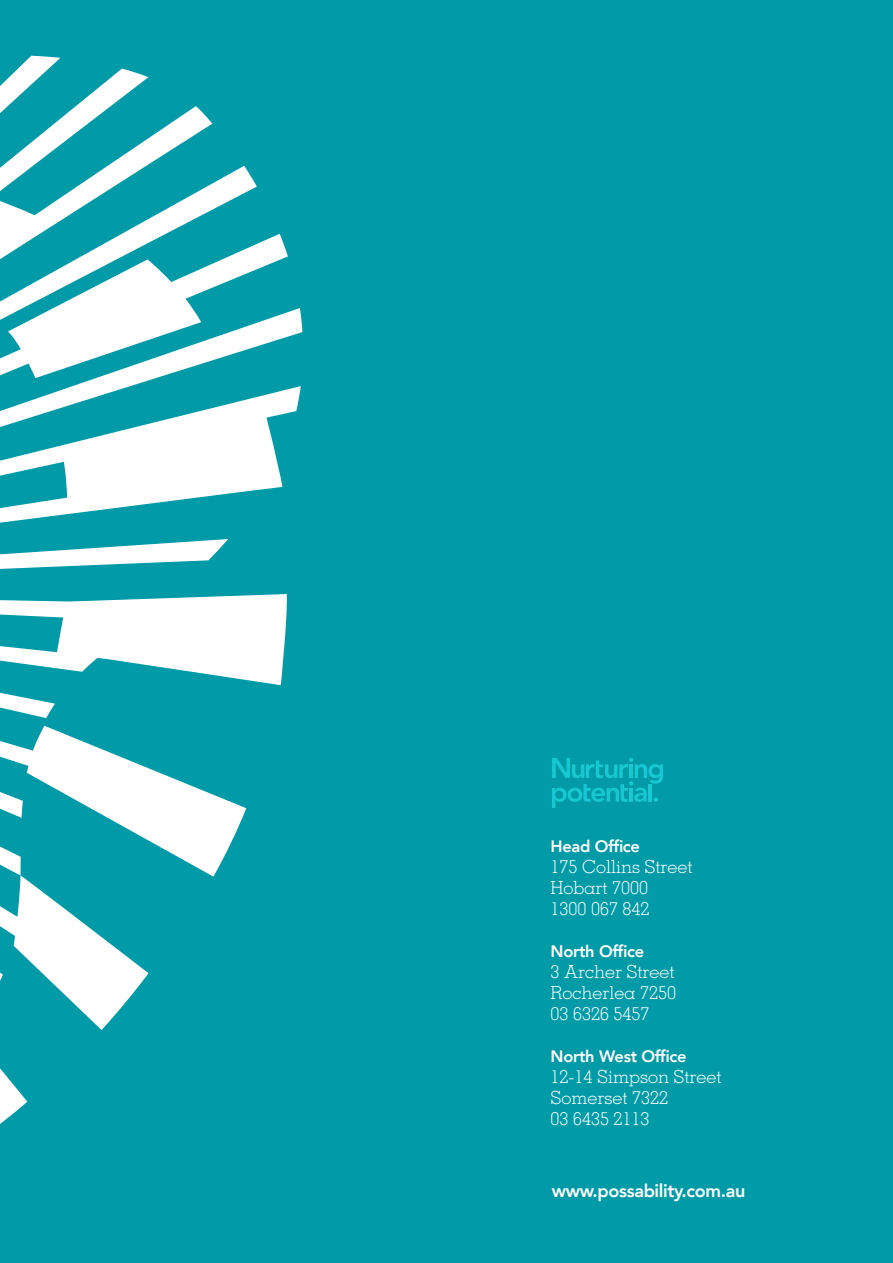
<style>
.page{position:relative;width:893px;height:1263px;background:#009ba7}
.page>*{position:absolute;margin:0;border:0;box-sizing:border-box;transform-origin:0 0}
.t1{font:300 18px/21px "Memphis LT Std";color:#fff}
.t2{font:800 18px "Avenir";letter-spacing:-.02em;color:#fff}
.t3{font:800 16.5px "Avenir";letter-spacing:-.02em;color:#fff}
</style>
<div class="page">
<svg style="left:212px;top:166px;width:45px;height:44px"></svg>
<svg style="left:17px;top:56px;width:43px;height:13px"></svg>
<svg style="left:0;top:69px;width:212px;height:165px"></svg>
<svg style="left:0;top:539px;width:228px;height:30px"></svg>
<svg style="left:0;top:308px;width:302px;height:215px"></svg>
<svg style="left:0;top:594px;width:287px;height:530px"></svg>
<svg style="left:0;top:234px;width:288px;height:183px"></svg>
<svg style="left:552px;top:758px;width:111px;height:50px"></svg>
<hr style="left:648px;top:784px;width:4px;height:17px;background:#17c7d2">
<p class="t3" style="left:551px;top:833px;width:91px">Head Office</p>
<p class="t1" style="left:551px;top:856px;width:144px">175 Collins Street<br>Hobart 7000<br>1300 067 842</p>
<p class="t3" style="left:551px;top:938px;width:95px">North Office</p>
<p class="t1" style="left:551px;top:961px;width:127px;text-align:justify">3 Archer Street Rocherlea 7250<br>03 6326 5457</p>
<p class="t3" style="left:551px;top:1043px;width:137px">North West Office</p>
<p class="t1" style="left:551px;top:1066px;width:173px">12-14 Simpson Street<br>Somerset 7322<br>03 6435 2113</p>
<p class="t2" style="left:552px;top:1177px;width:195px">www.possability.com.au</p>
</div>
